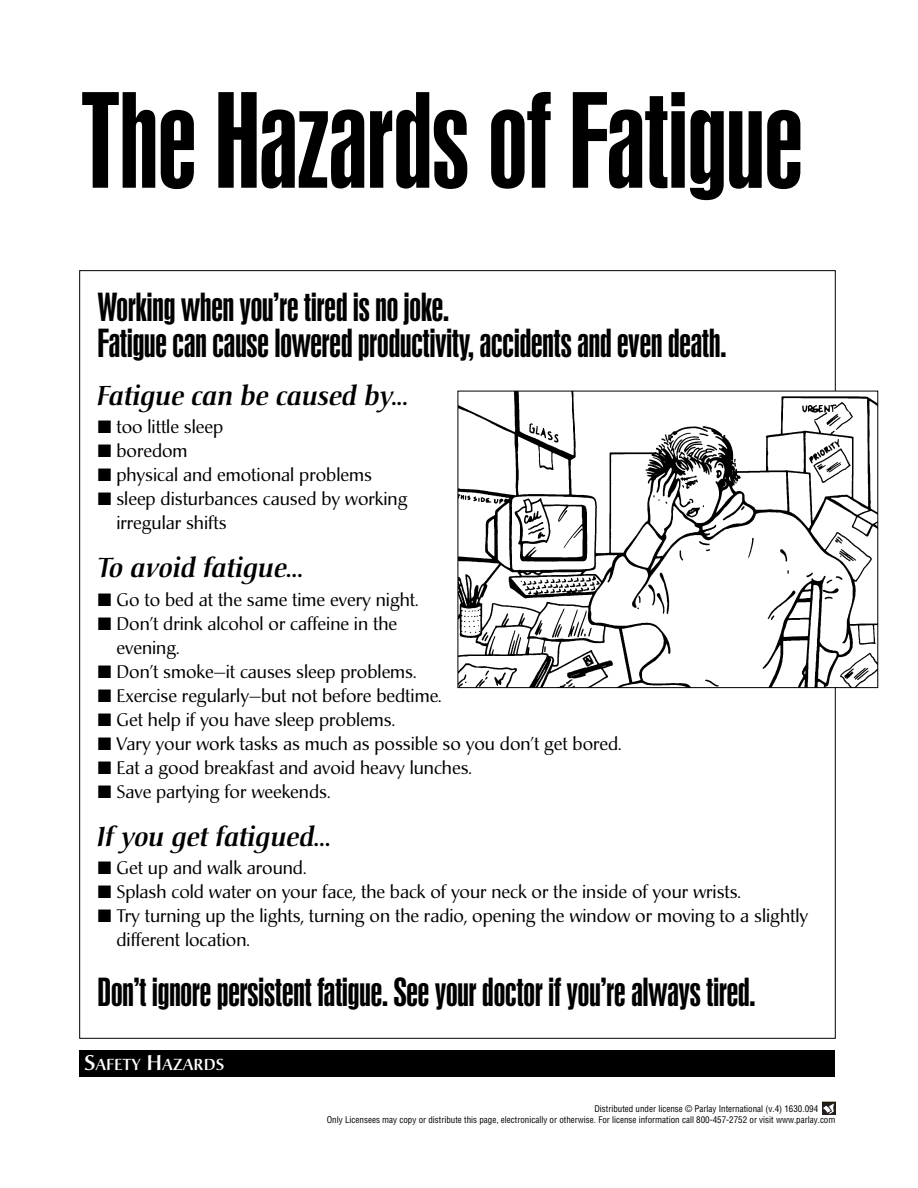
<style>
.page{position:relative;width:918px;height:1188px;background:#fff}
.page>*{position:absolute;margin:0;border:0;box-sizing:border-box;transform-origin:0 0}
.t1{font:700 121.5px "Hadrian";color:#000}
.t2{font:700 36px/36px "Hadrian";color:#000}
.t3{font:italic 500 27px "Christiana";color:#000}
.t4{font:18px/24px "Christiana";color:#000}
.t5{font:500 15.75px "Christiana";letter-spacing:.02em;color:#fff}
.t6{font:condensed 9px "Helvetica";color:#000}
.s1{font-size:21px}
</style>
<div class="page">
<svg style="left:822px;top:1102px;width:14px;height:13px"></svg>
<div style="left:80px;top:1051px;width:756px;height:26px;background:#000"></div>
<img style="left:460px;top:393px;width:416px;height:293px">
<div style="left:458px;top:391px;width:420px;height:297px;border:1px solid #000"></div>
<h1 class="t1" style="left:81px;top:87px;width:723px">The Hazards of Fatigue</h1>
<h2 class="t2" style="left:98px;top:290px;width:630px">Working when you’re tired is no joke.<br>Fatigue can cause lowered productivity, accidents and even death.</h2>
<h3 class="t3" style="left:98px;top:384px;width:314px">Fatigue can be caused by...</h3>
<p class="t4" style="left:98px;top:417px;width:127px">■ too little sleep</p>
<p class="t4" style="left:98px;top:441px;width:91px">■ boredom</p>
<p class="t4" style="left:98px;top:465px;width:276px">■ physical and emotional problems</p>
<p class="t4" style="left:116px;top:489px;width:293px;text-indent:-19px">■ sleep disturbances caused by working irregular shifts</p>
<h3 class="t3" style="left:98px;top:556px;width:208px">To avoid fatigue...</h3>
<p class="t4" style="left:98px;top:589px;width:322px">■ Go to bed at the same time every night.</p>
<p class="t4" style="left:116px;top:613px;width:282px;text-indent:-19px">■ Don’t drink alcohol or caffeine in the evening.</p>
<p class="t4" style="left:98px;top:661px;width:320px">■ Don’t smoke—it causes sleep problems.</p>
<p class="t4" style="left:98px;top:685px;width:345px">■ Exercise regularly—but not before bedtime.</p>
<p class="t4" style="left:98px;top:709px;width:299px">■ Get help if you have sleep problems.</p>
<p class="t4" style="left:98px;top:733px;width:525px">■ Vary your work tasks as much as possible so you don’t get bored.</p>
<p class="t4" style="left:98px;top:757px;width:376px">■ Eat a good breakfast and avoid heavy lunches.</p>
<p class="t4" style="left:98px;top:781px;width:234px">■ Save partying for weekends.</p>
<h3 class="t3" style="left:98px;top:825px;width:236px">If you get fatigued...</h3>
<p class="t4" style="left:98px;top:857px;width:210px">■ Get up and walk around.</p>
<p class="t4" style="left:98px;top:881px;width:645px">■ Splash cold water on your face, the back of your neck or the inside of your wrists.</p>
<p class="t4" style="left:116px;top:905px;width:693px;text-indent:-19px">■ Try turning up the lights, turning on the radio, opening the window or moving to a slightly different location.</p>
<h2 class="t2" style="left:98px;top:975px;width:659px">Don’t ignore persistent fatigue. See your doctor if you’re always tired.</h2>
<p class="t5" style="left:84px;top:1058px;width:142px"><span class="s1">S</span>AFETY <span class="s1">H</span>AZARDS</p>
<p class="t6" style="left:594px;top:1106px;width:225px">Distributed under license © Parlay International (v.4) 1630.094</p>
<p class="t6" style="left:327px;top:1117px;width:510px">Only Licensees may copy or distribute this page, electronically or otherwise. For license information call 800-457-2752 or visit www.parlay.com</p>
</div>
